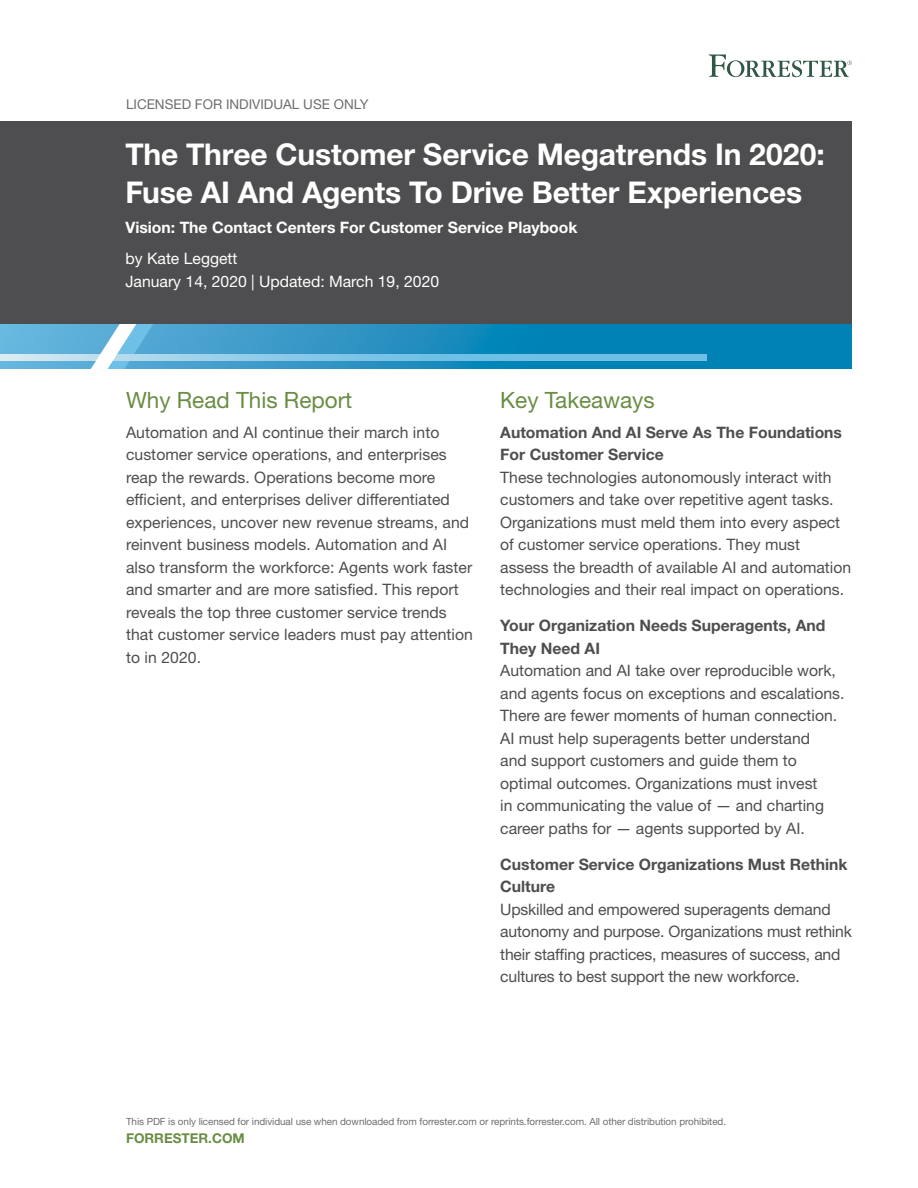
<style>
.page{position:relative;width:918px;height:1188px;background:#fff}
.page>*{position:absolute;margin:0;border:0;box-sizing:border-box;transform-origin:0 0}
.t1{font:700 30px/37.5px "Helvetica Neue LT Std";letter-spacing:-.005em;color:#fff}
.t2{font:22.5px "Helvetica Neue LT Std";color:#698d43}
.t3{font:15.75px/22.5px "Helvetica Neue LT Std";color:#4e4e50}
.t4{font:700 15.75px/22.5px "Helvetica Neue LT Std";color:#4e4e50}
.t5{font:700 15.75px "Helvetica Neue LT Std";color:#fff}
.t6{font:15.75px/22.5px "Helvetica Neue LT Std";color:#fff}
.t7{font:13.5px "Helvetica Neue LT Std";color:#6d6e70}
.t8{font:700 13.5px "Helvetica Neue LT Std";color:#698d43}
.t9{font:9.9px "Helvetica Neue LT Std";letter-spacing:-.005em;color:#6d6e70}
</style>
<div class="page">
<div style="left:0;top:122px;width:852px;height:202px;background:#4e4e50"></div>
<svg style="left:0;top:324px;width:852px;height:45px;background:#2191c0"></svg>
<svg style="left:0;top:355px;width:706px;height:6px;background:#88c9e8"></svg>
<svg style="left:91px;top:324px;width:62px;height:45px"></svg>
<svg style="left:709px;top:54px;width:143px;height:23px"></svg>
<p class="t7" style="left:126px;top:96px;width:244px">LICENSED FOR INDIVIDUAL USE ONLY</p>
<h1 class="t1" style="left:125px;top:135px;width:701px">The Three Customer Service Megatrends In 2020:<br>Fuse AI And Agents To Drive Better Experiences</h1>
<p class="t5" style="left:125px;top:218px;width:454px">Vision: The Contact Centers For Customer Service Playbook</p>
<p class="t6" style="left:125px;top:247px;width:315px">by Kate Leggett<br>January 14, 2020 | Updated: March 19, 2020</p>
<h2 class="t2" style="left:126px;top:386px;width:228px">Why Read This Report</h2>
<p class="t3" style="left:126px;top:421px;width:349px">Automation and AI continue their march into customer service operations, and enterprises reap the rewards. Operations become more efficient, and enterprises deliver differentiated experiences, uncover new revenue streams, and reinvent business models. Automation and AI also transform the workforce: Agents work faster and smarter and are more satisfied. This report reveals the top three customer service trends that customer service leaders must pay attention to in 2020.</p>
<h2 class="t2" style="left:500px;top:386px;width:156px">Key Takeaways</h2>
<p class="t4" style="left:500px;top:420px;width:343px">Automation And AI Serve As The Foundations<br>For Customer Service</p>
<p class="t3" style="left:500px;top:466px;width:352px">These technologies autonomously interact with customers and take over repetitive agent tasks.<br>Organizations must meld them into every aspect of customer service operations. They must assess the breadth of available AI and automation technologies and their real impact on operations.</p>
<p class="t4" style="left:500px;top:614px;width:327px">Your Organization Needs Superagents, And<br>They Need AI</p>
<p class="t3" style="left:500px;top:659px;width:346px">Automation and AI take over reproducible work, and agents focus on exceptions and escalations.<br>There are fewer moments of human connection.<br>AI must help superagents better understand<br>and support customers and guide them to optimal outcomes. Organizations must invest<br>in communicating the value of — and charting career paths for — agents supported by AI.</p>
<p class="t4" style="left:500px;top:852px;width:349px">Customer Service Organizations Must Rethink<br>Culture</p>
<p class="t3" style="left:500px;top:898px;width:353px">Upskilled and empowered superagents demand autonomy and purpose. Organizations must rethink their staffing practices, measures of success, and cultures to best support the new workforce.</p>
<p class="t9" style="left:126px;top:1115px;width:602px">This PDF is only licensed for individual use when downloaded from forrester.com or reprints.forrester.com. All other distribution prohibited.</p>
<p class="t8" style="left:126px;top:1130px;width:120px">FORRESTER.COM</p>
</div>
